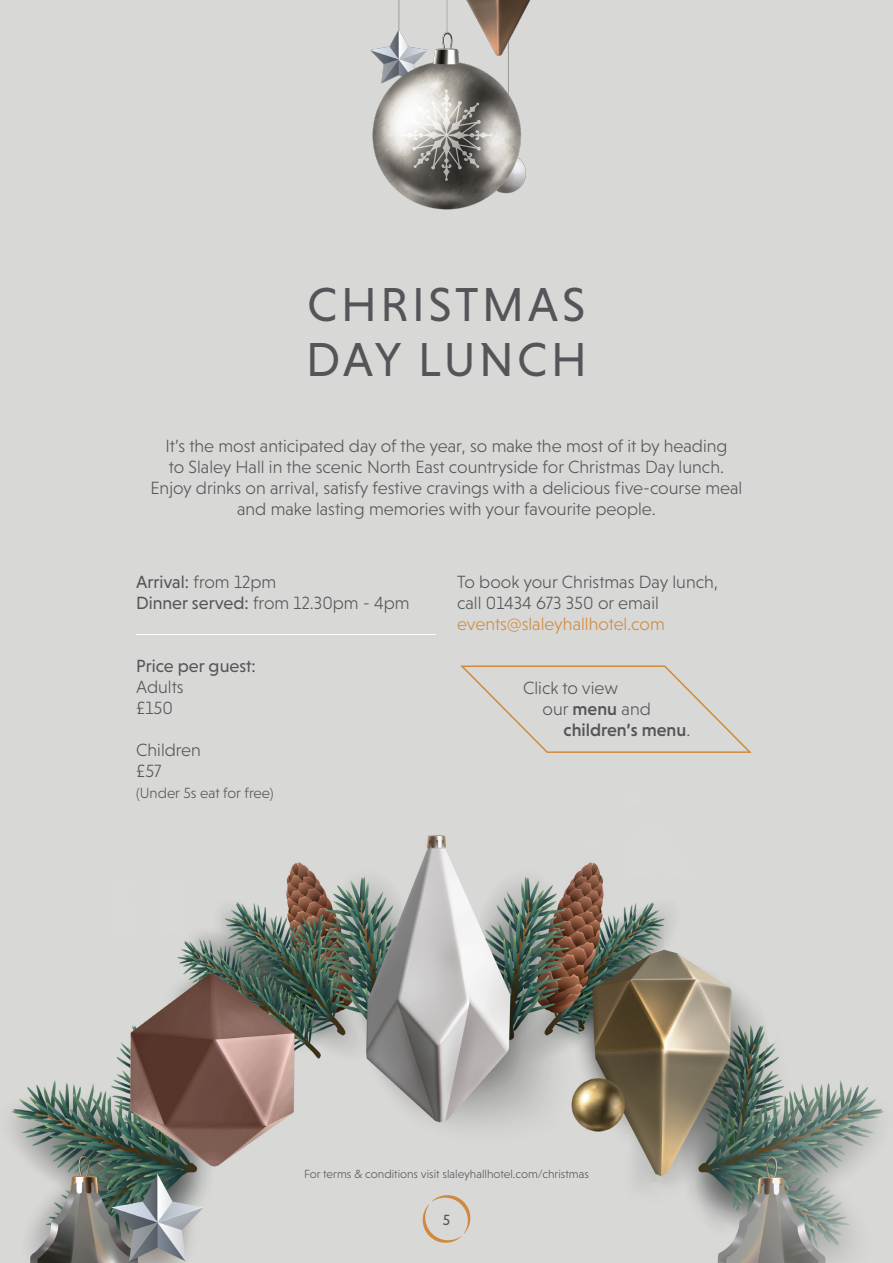
<style>
.page{position:relative;width:893px;height:1263px;background:#fff}
.page>*{position:absolute;margin:0;border:0;box-sizing:border-box;transform-origin:0 0}
.t1{font:48.45px/55.1px "Niveau Grotesk";letter-spacing:.075em;color:#545558}
.t2{font:300 18px/21px "Niveau Grotesk";color:#545558}
.t3{font:300 18px "Niveau Grotesk";color:#d08a3e}
.t4{font:500 18px "Niveau Grotesk";color:#545558}
.t5{font:18px "Niveau Grotesk";color:#545558}
.t6{font:300 15px "Niveau Grotesk";color:#545558}
.t7{font:15px "Niveau Grotesk";color:#545558}
.t8{font:300 12px "Niveau Grotesk";color:#545558}
.s1{font-weight:400}
.s2{font-weight:500}
.s3{font-weight:300}
</style>
<div class="page">
<img style="left:0;top:0;width:893px;height:1263px">
<svg style="left:422px;top:1194px;width:51px;height:51px;background:#d6cec2"></svg>
<img style="left:355px;top:0;width:182px;height:265px">
<svg style="left:401px;top:90px;width:91px;height:91px;background:#9c9a95"></svg>
<hr style="left:136px;top:634px;width:300px;height:1px;background:#fff">
<div style="left:460px;top:664px;width:293px;height:90px;background:#d8d8d6"></div>
<h1 class="t1" style="left:306px;top:277px;width:282px">CHRISTMAS<br>DAY LUNCH</h1>
<p class="t2" style="left:151px;top:435px;width:593px;text-align:center">It’s the most anticipated day of the year, so make the most of it by heading<br>to Slaley Hall in the scenic North East countryside for Christmas Day lunch.<br>Enjoy drinks on arrival, satisfy festive cravings with a delicious five-course meal and make lasting memories with your favourite people.</p>
<p class="t2" style="left:136px;top:571px;width:275px"><span class="s1">Arrival:</span> from 12pm<br><span class="s1">Dinner served:</span> from 12.30pm - 4pm</p>
<p class="t5" style="left:136px;top:655px;width:121px">Price per guest:</p>
<p class="t2" style="left:136px;top:676px;width:49px">Adults £150</p>
<p class="t2" style="left:136px;top:739px;width:66px">Children £57</p>
<p class="t6" style="left:136px;top:784px;width:139px">(Under 5s eat for free)</p>
<p class="t2" style="left:457px;top:571px;width:263px">To book your Christmas Day lunch, call 01434 673 350 or email</p>
<p class="t3" style="left:457px;top:613px;width:209px">events@slaleyhallhotel.com</p>
<p class="t2" style="left:523px;top:678px;width:97px">Click to view</p>
<p class="t2" style="left:543px;top:699px;width:110px">our <span class="s2">menu</span> and</p>
<p class="t4" style="left:564px;top:720px;width:128px">children’s menu<span class="s3">.</span></p>
<p class="t8" style="left:304px;top:1167px;width:286px">For terms &amp; conditions visit slaleyhallhotel.com/christmas</p>
<p class="t7" style="left:443px;top:1211px;width:9px">5</p>
</div>
